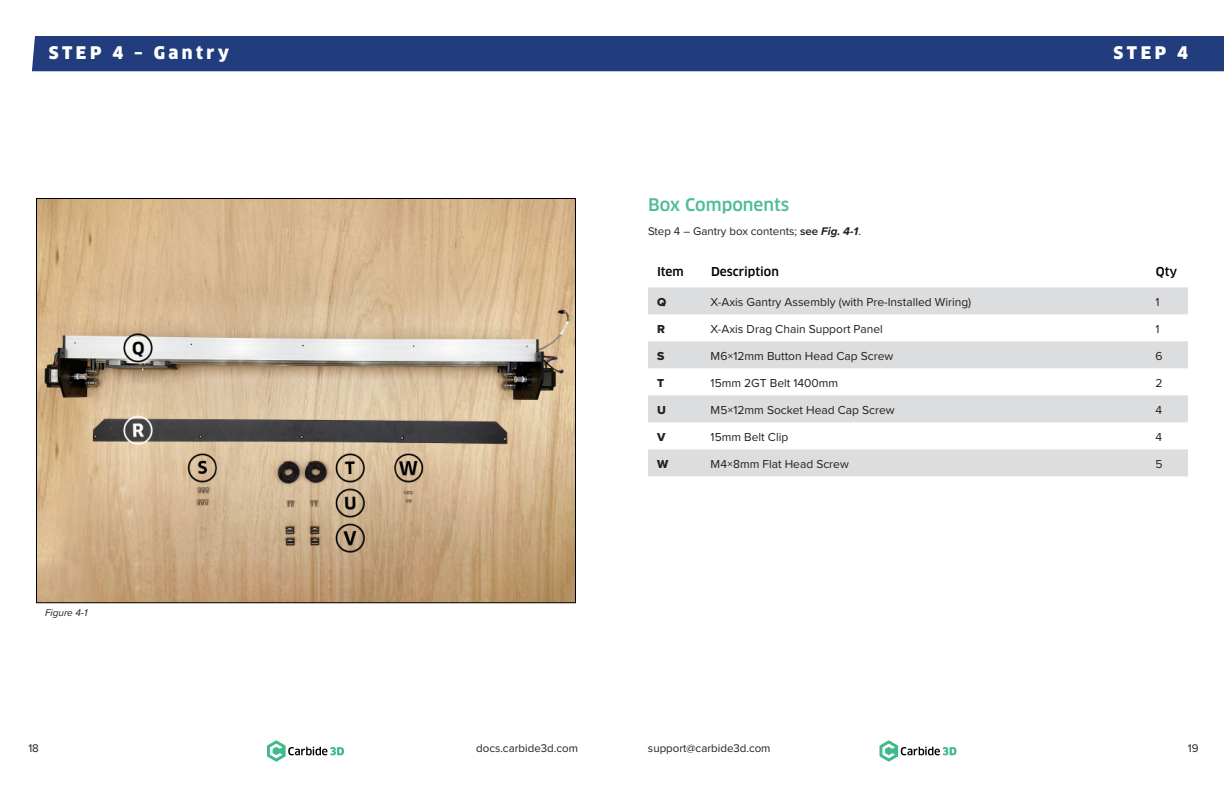
<style>
.page{position:relative;width:1224px;height:792px;background:#fff}
.page>*{position:absolute;margin:0;border:0;box-sizing:border-box;transform-origin:0 0}
.t1{font:900 17px "Clan OT";letter-spacing:.2em;color:#fff}
.t2{font:500 17px "Clan OT";color:#4ebd94}
.t3{font:12px "Proxima Nova";color:#231f20}
.t4{font:500 12px "Clan OT";color:#000}
.t5{font:12px "Proxima Nova Extrabld";color:#231f20}
.t6{font:11.5px "Proxima Nova";color:#231f20}
.t7{font:italic 10px "Proxima Nova";color:#231f20}
.s1{font-weight:600}
.s2{font-weight:700;font-style:italic}
</style>
<div class="page">
<div style="left:32px;top:36px;width:1192px;height:35px;background:#223d7d"></div>
<svg style="left:267px;top:740px;width:77px;height:22px"></svg>
<svg style="left:879px;top:740px;width:77px;height:22px"></svg>
<svg style="left:648px;top:287px;width:540px;height:189px;fill:#dcddde"></svg>
<img style="left:38px;top:200px;width:536px;height:401px">
<h1 class="t1" style="left:49px;top:43px;width:182px">STEP 4 – Gantry</h1>
<h1 class="t1" style="left:1114px;top:42px;width:76px">STEP 4</h1>
<p class="t7" style="left:45px;top:605px;width:44px">Figure 4-1</p>
<h1 class="t2" style="left:648px;top:195px;width:143px">Box Components</h1>
<p class="t6" style="left:648px;top:222px;width:215px">Step 4 – Gantry box contents; <span class="s1">see</span> <span class="s2">Fig. 4-1</span>.</p>
<p class="t4" style="left:657px;top:265px;width:28px">Item</p>
<p class="t4" style="left:711px;top:265px;width:69px">Description</p>
<p class="t4" style="left:1156px;top:265px;width:23px">Qty</p>
<p class="t5" style="left:657px;top:293px;width:11px">Q</p>
<p class="t3" style="left:711px;top:293px;width:262px">X‑Axis Gantry Assembly (with Pre-Installed Wiring)</p>
<p class="t3" style="left:1156px;top:293px;width:6px">1</p>
<p class="t5" style="left:657px;top:320px;width:9px">R</p>
<p class="t3" style="left:711px;top:320px;width:174px">X‑Axis Drag Chain Support Panel</p>
<p class="t3" style="left:1156px;top:320px;width:6px">1</p>
<p class="t5" style="left:657px;top:347px;width:9px">S</p>
<p class="t3" style="left:711px;top:347px;width:184px">M6×12mm Button Head Cap Screw</p>
<p class="t3" style="left:1156px;top:347px;width:9px">6</p>
<p class="t5" style="left:657px;top:374px;width:9px">T</p>
<p class="t3" style="left:711px;top:374px;width:129px">15mm 2GT Belt 1400mm</p>
<p class="t3" style="left:1156px;top:374px;width:9px">2</p>
<p class="t5" style="left:657px;top:401px;width:10px">U</p>
<p class="t3" style="left:711px;top:401px;width:186px">M5×12mm Socket Head Cap Screw</p>
<p class="t3" style="left:1156px;top:401px;width:8px">4</p>
<p class="t5" style="left:657px;top:428px;width:10px">V</p>
<p class="t3" style="left:711px;top:428px;width:79px">15mm Belt Clip</p>
<p class="t3" style="left:1156px;top:428px;width:8px">4</p>
<p class="t5" style="left:657px;top:455px;width:13px">W</p>
<p class="t3" style="left:711px;top:455px;width:140px">M4×8mm Flat Head Screw</p>
<p class="t3" style="left:1156px;top:455px;width:9px">5</p>
<p class="t6" style="left:28px;top:740px;width:12px">18</p>
<p class="t6" style="left:476px;top:740px;width:103px">docs.carbide3d.com</p>
<p class="t6" style="left:648px;top:740px;width:124px">support@carbide3d.com</p>
<p class="t6" style="left:1188px;top:740px;width:12px">19</p>
</div>
